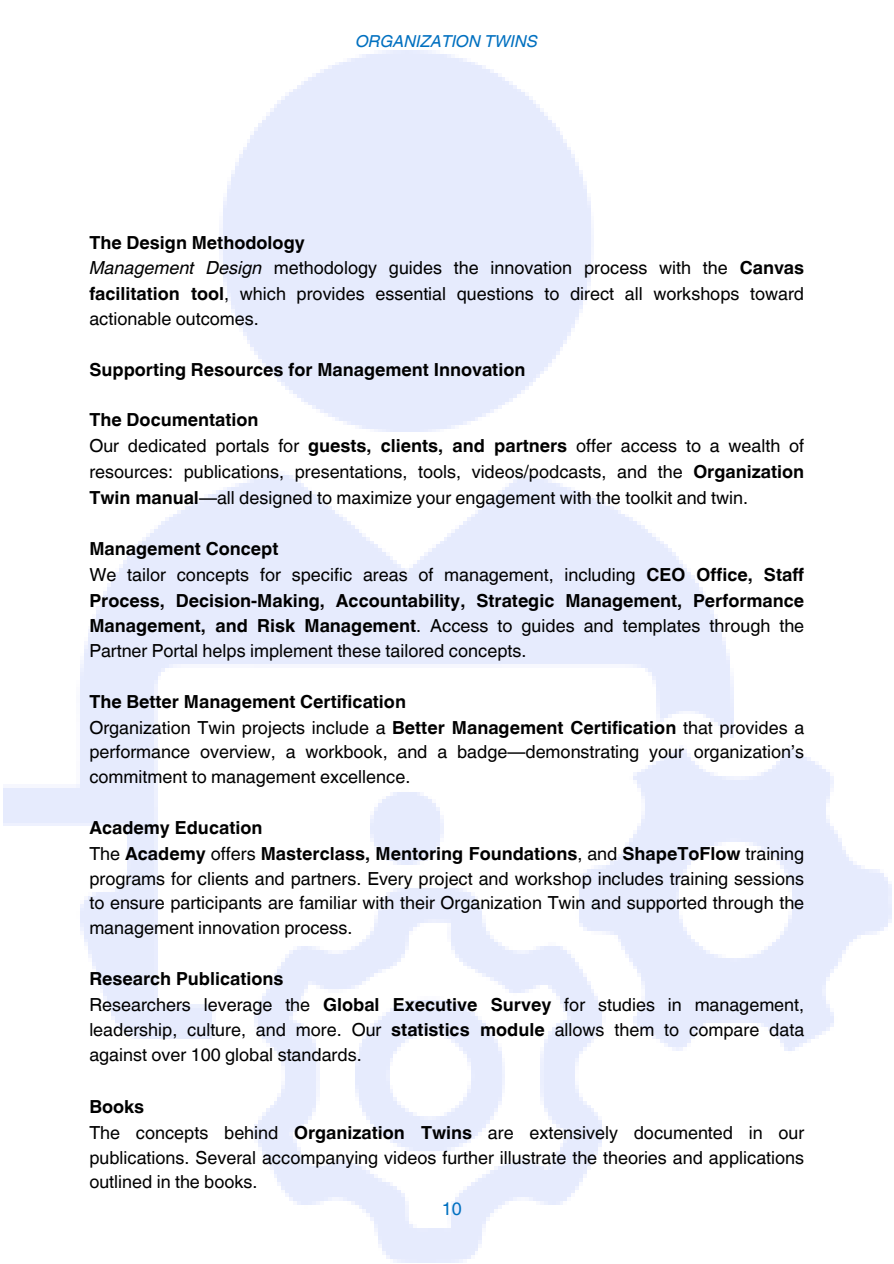
<style>
.page{position:relative;width:894px;height:1264px;background:#fff}
.page>*{position:absolute;margin:0;border:0;box-sizing:border-box;transform-origin:0 0}
.t1{font:18px/24.8px "Helvetica World";color:#000;text-align:justify}
.t2{font:700 18px "Helvetica World";color:#000}
.t3{font:18px "Helvetica World";color:#0070c0}
.t4{font:italic 16.5px "Helvetica World";color:#0070c0}
.s1{font-style:italic}
.s2{font-weight:700}
</style>
<div class="page">
<p class="t4" style="left:355px;top:27px;width:183px">ORGANIZATION TWINS</p>
<h1 class="t2" style="left:89px;top:227px;width:217px">The Design Methodology</h1>
<p class="t1" style="left:89px;top:255px;width:716px;line-height:25.3px"><span class="s1">Management Design</span> methodology guides the innovation process with the <span class="s2">Canvas facilitation tool</span>, which provides essential questions to direct all workshops toward actionable outcomes.</p>
<p class="t2" style="left:89px;top:355px;width:437px">Supporting Resources for Management Innovation</p>
<p class="t2" style="left:89px;top:405px;width:171px">The Documentation</p>
<h2 class="t1" style="left:89px;top:433px;width:716px;line-height:25.8px">Our dedicated portals for <span class="s2">guests, clients, and partners</span> offer access to a wealth of resources: publications, presentations, tools, videos/podcasts, and the <span class="s2">Organization Twin manual</span>—all designed to maximize your engagement with the toolkit and twin.</h2>
<p class="t2" style="left:89px;top:533px;width:190px">Management Concept</p>
<p class="t1" style="left:89px;top:561px;width:716px;line-height:25.5px">We tailor concepts for specific areas of management, including <span class="s2">CEO Office, Staff Process, Decision-Making, Accountability, Strategic Management, Performance Management, and Risk Management</span>. Access to guides and templates through the Partner Portal helps implement these tailored concepts.</p>
<p class="t2" style="left:89px;top:686px;width:318px">The Better Management Certification</p>
<p class="t1" style="left:89px;top:715px;width:716px">Organization Twin projects include a <span class="s2">Better Management Certification</span> that provides a performance overview, a workbook, and a badge—demonstrating your organization’s commitment to management excellence.</p>
<p class="t2" style="left:89px;top:812px;width:174px">Academy Education</p>
<p class="t1" style="left:89px;top:841px;width:716px">The <span class="s2">Academy</span> offers <span class="s2">Masterclass, Mentoring Foundations</span>, and <span class="s2">ShapeToFlow</span> training programs for clients and partners. Every project and workshop includes training sessions to ensure participants are familiar with their Organization Twin and supported through the management innovation process.</p>
<p class="t2" style="left:89px;top:963px;width:196px">Research Publications</p>
<p class="t1" style="left:89px;top:991px;width:716px;line-height:25.3px">Researchers leverage the <span class="s2">Global Executive Survey</span> for studies in management, leadership, culture, and more. Our <span class="s2">statistics module</span> allows them to compare data against over 100 global standards.</p>
<p class="t2" style="left:89px;top:1091px;width:56px">Books</p>
<p class="t1" style="left:89px;top:1120px;width:716px">The concepts behind <span class="s2">Organization Twins</span> are extensively documented in our publications. Several accompanying videos further illustrate the theories and applications outlined in the books.</p>
<p class="t3" style="left:441px;top:1198px;width:22px">10</p>
</div>
